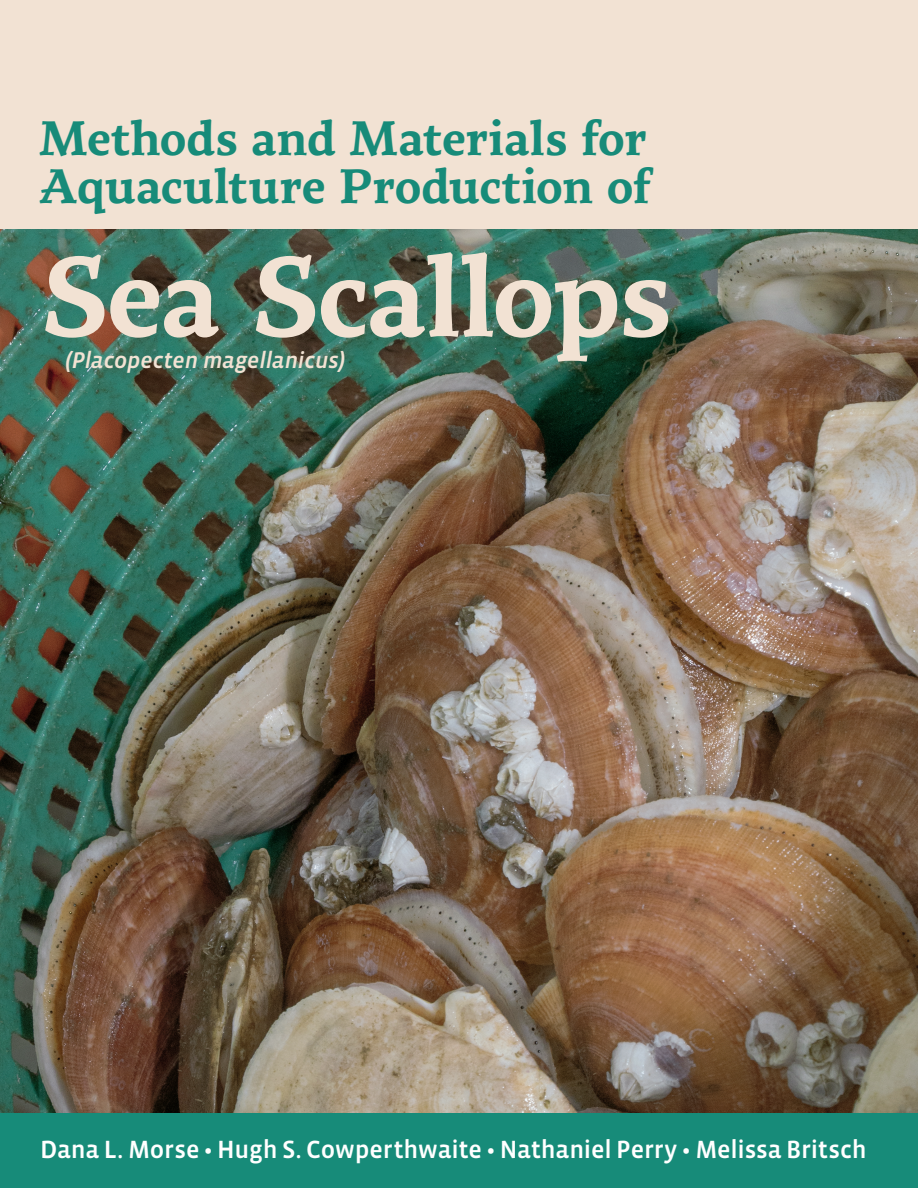
<style>
.page{position:relative;width:918px;height:1188px;background:#fff}
.page>*{position:absolute;margin:0;border:0;box-sizing:border-box;transform-origin:0 0}
.t1{font:700 112.5px "Tzimmes";letter-spacing:-.015em;color:#f2e2d3}
.t2{font:700 48px/48px "Tzimmes";letter-spacing:-.01em;color:#178b79}
.t3{font:500 25.5px "Vista Sans OTCE";letter-spacing:-.01em;color:#fff}
.t4{font:italic 500 23.25px "Vista Sans OTCE";letter-spacing:-.01em;color:#f2e2d3}
</style>
<div class="page">
<div style="left:0;top:868px;width:918px;height:320px;background:#178b79"></div>
<div style="left:0;top:0;width:918px;height:1078px;background:#f2e2d3"></div>
<img style="left:0;top:230px;width:918px;height:882px">
<h2 class="t2" style="left:39px;top:114px;width:614px">Methods and Materials for<br>Aquaculture Production of</h2>
<h1 class="t1" style="left:40px;top:223px;width:633px">Sea Scallops</h1>
<p class="t4" style="left:65px;top:346px;width:281px">(Placopecten magellanicus)</p>
<p class="t3" style="left:40px;top:1135px;width:828px">Dana L. Morse • Hugh S. Cowperthwaite • Nathaniel Perry • Melissa Britsch</p>
</div>
